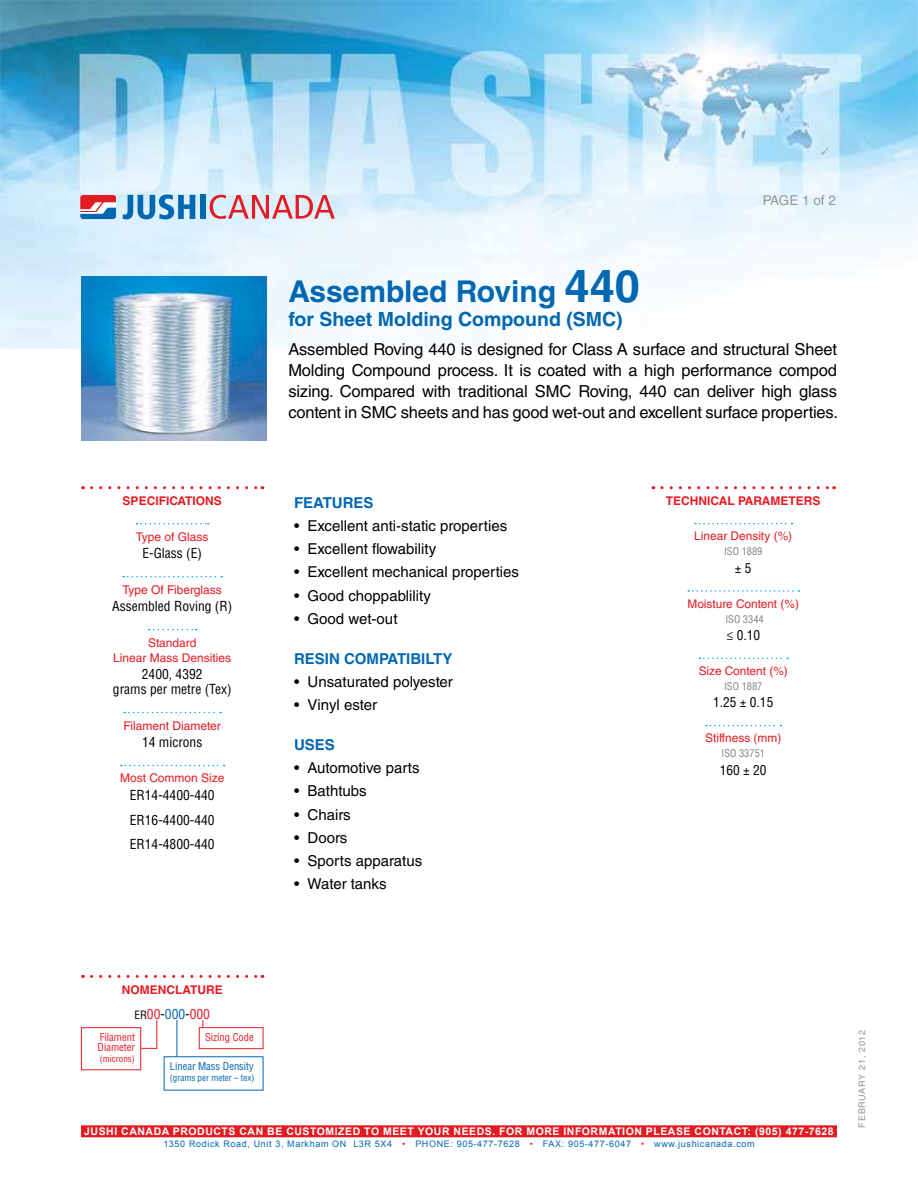
<style>
.page{position:relative;width:918px;height:1188px;background:#fff}
.page>*{position:absolute;margin:0;border:0;box-sizing:border-box;transform-origin:0 0}
.t1{font:700 30px "Helvetica LT Std";color:#0067b1}
.t2{font:700 19.5px "Helvetica LT Std";color:#0067b1}
.t3{font:16.5px/21px "Helvetica LT Std";letter-spacing:-.01em;color:#000;text-align:justify}
.t4{font:15px "Helvetica LT Std";color:#000}
.t5{font:700 15px "Helvetica LT Std";color:#0067b1}
.t6{font:condensed 13.5px/24.5px "Helvetica LT Std";color:#000;text-align:center}
.t7{font:condensed 13.5px "Helvetica LT Std";color:#e31b23}
.t8{font:13.5px "Helvetica LT Std";letter-spacing:-.015em;color:#939598}
.t9{font:condensed 13.35px "Helvetica LT Std";color:#000}
.t10{font:12px/15px "Helvetica LT Std";color:#e31b23;text-align:center}
.t11{font:700 12px "Helvetica LT Std";color:#e31b23}
.t12{font:11.85px "Helvetica LT Std";color:#e31b23}
.t13{font:700 10.5px "Arial";letter-spacing:.05em;color:#fff}
.t14{font:condensed 10.5px/10.5px "Helvetica LT Std";color:#e31b23}
.t15{font:condensed 10.5px "Helvetica LT Std";color:#0067b1}
.t16{font:condensed 10.35px "Helvetica LT Std";color:#808285}
.t17{font:9px "Arial";letter-spacing:.07em;color:#0067b1}
.t18{font:condensed 9px "Helvetica LT Std";color:#0067b1}
.t19{font:9px "Helvetica LT Std";letter-spacing:.09em;color:#939598}
.t20{font:condensed 9px "Helvetica LT Std";color:#e31b23}
.s1{font-size:45px}
.s2{font-size:11.25px;color:#000}
.s3{color:#000}
.s4{color:#0067b1}
.s5{color:#e31b23}
</style>
<div class="page">
<img style="left:0;top:0;width:918px;height:349px">
<svg style="left:80px;top:195px;width:36px;height:24px"></svg>
<svg style="left:123px;top:194px;width:72px;height:25px;background:#67a7d4"></svg>
<div style="left:200px;top:195px;width:6px;height:24px;background:#0067b1"></div>
<svg style="left:210px;top:195px;width:125px;height:24px;background:#dda7b2"></svg>
<div style="left:81px;top:1125px;width:756px;height:12px;background:#e31b23"></div>
<img style="left:81px;top:276px;width:186px;height:165px">
<svg style="left:141px;top:1020px;width:17px;height:29px"></svg>
<div style="left:81px;top:1027px;width:60px;height:43px;border:1px solid #e31b23"></div>
<div style="left:199px;top:1027px;width:64px;height:22px;border:1px solid #e31b23"></div>
<hr style="left:177px;top:1020px;width:1px;height:37px;background:#0067b1">
<svg style="left:91px;top:975px;width:172px;height:3px"></svg>
<svg style="left:662px;top:486px;width:173px;height:3px"></svg>
<svg style="left:695px;top:523px;width:98px;height:1px"></svg>
<svg style="left:688px;top:590px;width:111px;height:2px"></svg>
<svg style="left:699px;top:658px;width:89px;height:1px"></svg>
<svg style="left:706px;top:725px;width:76px;height:1px"></svg>
<svg style="left:91px;top:486px;width:172px;height:3px"></svg>
<svg style="left:137px;top:523px;width:72px;height:1px"></svg>
<svg style="left:123px;top:576px;width:99px;height:1px"></svg>
<svg style="left:149px;top:629px;width:48px;height:1px"></svg>
<svg style="left:124px;top:712px;width:97px;height:1px"></svg>
<svg style="left:121px;top:765px;width:104px;height:1px"></svg>
<p class="t11" style="left:123px;top:494px;width:56px">SPECIFICAT</p>
<p class="t11" style="left:192px;top:494px;width:31px">IONS</p>
<p class="t10" style="left:136px;top:529px;width:74px">Type of Glass</p>
<p class="t6" style="left:142px;top:541px;width:61px">E-Glass (E)</p>
<p class="t10" style="left:123px;top:582px;width:101px">Type Of Fiberglass</p>
<p class="t6" style="left:112px;top:594px;width:121px">Assembled Roving (R)</p>
<p class="t10" style="left:113px;top:635px;width:120px">Standard<br>Linear Mass Densities</p>
<p class="t6" style="left:113px;top:667px;width:120px;line-height:15px">2400, 4392<br>grams per metre (Tex)</p>
<p class="t10" style="left:123px;top:718px;width:99px">Filament Diameter</p>
<p class="t6" style="left:142px;top:730px;width:62px">14 microns</p>
<p class="t10" style="left:120px;top:771px;width:106px">Most Common Size</p>
<p class="t6" style="left:130px;top:783px;width:86px;text-align:justify">ER14-4400-440<br>ER16-4400-440<br>ER14-4800-440</p>
<h1 class="t1" style="left:288px;top:273px;width:353px">ASSEMBLED ROVING <span class="s1">440</span></h1>
<p class="t2" style="left:288px;top:307px;width:336px">FOR SHEET MOLDING COMPOUND (SMC)</p>
<p class="t8" style="left:763px;top:193px;width:75px">PAGE 1 of 2</p>
<p class="t3" style="left:288px;top:339px;width:551px">Assembled Roving 440 is designed for Class A surface and structural Sheet Molding Compound process. It is coated with a high performance compod sizing. Compared with traditional SMC Roving, 440 can deliver high glass content in SMC sheets and has good wet-out and excellent surface properties.</p>
<p class="t5" style="left:294px;top:493px;width:79px">FEATURES</p>
<p class="t4" style="left:294px;top:517px;width:215px">• Excellent anti-static properties</p>
<p class="t4" style="left:294px;top:540px;width:144px">• Excellent flowability</p>
<p class="t4" style="left:294px;top:563px;width:226px">• Excellent mechanical properties</p>
<p class="t4" style="left:294px;top:587px;width:138px">• Good choppablility</p>
<p class="t4" style="left:294px;top:610px;width:105px">• Good wet-out</p>
<p class="t5" style="left:294px;top:649px;width:30px">RESIN</p>
<p class="t5" style="left:344px;top:649px;width:110px">COMPATIBILTY</p>
<p class="t4" style="left:294px;top:673px;width:160px">• Unsaturated polyester</p>
<p class="t4" style="left:294px;top:696px;width:84px">• Vinyl ester</p>
<p class="t5" style="left:294px;top:735px;width:42px">USES</p>
<p class="t4" style="left:294px;top:759px;width:127px">• Automotive parts</p>
<p class="t4" style="left:294px;top:782px;width:74px">• Bathtubs</p>
<p class="t4" style="left:294px;top:806px;width:58px">• Chairs</p>
<p class="t4" style="left:294px;top:829px;width:55px">• Doors</p>
<p class="t4" style="left:294px;top:852px;width:130px">• Sports apparatus</p>
<p class="t4" style="left:294px;top:875px;width:94px">• Water tanks</p>
<p class="t11" style="left:666px;top:494px;width:9px">TEC</p>
<p class="t11" style="left:690px;top:494px;width:30px">HNICAL</p>
<p class="t11" style="left:738px;top:494px;width:17px">PARAMETER</p>
<p class="t11" style="left:813px;top:494px;width:10px">S</p>
<p class="t12" style="left:694px;top:529px;width:99px">Linear Density (%)</p>
<p class="t16" style="left:724px;top:545px;width:40px">ISO 1889</p>
<p class="t9" style="left:735px;top:560px;width:18px">± 5</p>
<p class="t12" style="left:687px;top:597px;width:113px">Moisture Content (%)</p>
<p class="t16" style="left:725px;top:612px;width:40px">ISO 3344</p>
<p class="t9" style="left:726px;top:627px;width:35px">≤ 0.10</p>
<p class="t12" style="left:699px;top:664px;width:91px">Size Content (%)</p>
<p class="t16" style="left:724px;top:680px;width:40px">ISO 1887</p>
<p class="t9" style="left:713px;top:694px;width:62px">1.25 ± 0.15</p>
<p class="t12" style="left:705px;top:731px;width:78px">Stiffness (mm)</p>
<p class="t16" style="left:721px;top:747px;width:45px">ISO 33751</p>
<p class="t9" style="left:720px;top:762px;width:48px">160 ± 20</p>
<p class="t11" style="left:122px;top:983px;width:102px">NOMENCLATURE</p>
<p class="t7" style="left:134px;top:1005px;width:77px"><span class="s2">ER</span>00<span class="s3">-</span><span class="s4">000</span><span class="s3">-</span>000</p>
<p class="t14" style="left:98px;top:1032px;width:39px">Filament<br>Diameter</p>
<p class="t20" style="left:100px;top:1053px;width:36px">(microns)</p>
<p class="t14" style="left:205px;top:1032px;width:50px">Sizing Code</p>
<p class="t15" style="left:170px;top:1060px;width:85px">Linear Mass Density</p>
<p class="t18" style="left:170px;top:1072px;width:86px">(grams per meter – tex)</p>
<p class="t13" style="left:84px;top:1125px;width:122px">JUSHI CANADA PRODUC</p>
<p class="t13" style="left:222px;top:1125px;width:27px">TS CAN</p>
<p class="t13" style="left:267px;top:1125px;width:28px">BE CUS</p>
<p class="t13" style="left:310px;top:1125px;width:525px">TOMIZED TO MEET YOUR NEEDS. FOR MORE INFORMATION PLEAS E CONTACT: (905) 477-7628</p>
<p class="t17" style="left:163px;top:1138px;width:593px">1350 Rodick Road, Unit 3, Markham ON L3R 5X4 <span class="s5">•</span> PHONE: 905-477-7628 <span class="s5">•</span> FAX: 905-477-6047 <span class="s5">•</span> www.jushicanada.com</p>
<p class="t19" style="left:857px;top:1128px;width:99px;rotate:-90deg">FEBRUARY 21, 2012</p>
</div>
